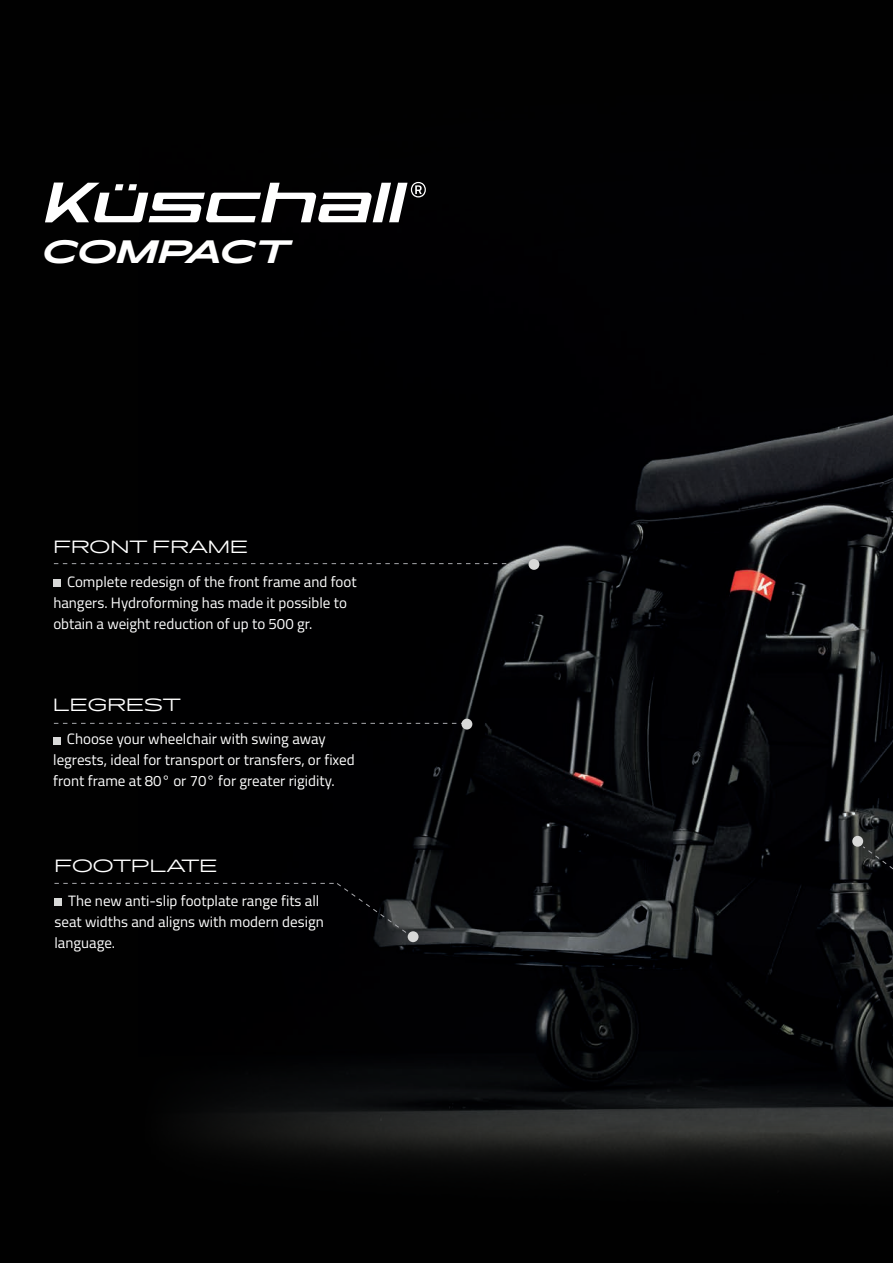
<style>
.page{position:relative;width:893px;height:1263px;background:#010101}
.page>*{position:absolute;margin:0;border:0;box-sizing:border-box;transform-origin:0 0}
.t1{font:italic 700 31.5px "Pano";letter-spacing:.005em;color:#fff}
.t2{font:300 17.25px "Pano";color:#fff}
.t3{font:15px/21px "Titillium Web";color:#fff}
</style>
<div class="page">
<img style="left:138px;top:181px;width:755px;height:987px">
<svg style="left:54px;top:563px;width:470px;height:1px"></svg>
<div style="left:529px;top:559px;width:10px;height:11px;background:#d8d9d8;border-radius:50%"></div>
<div style="left:53px;top:580px;width:7px;height:7px;background:#d8d9d8"></div>
<div style="left:53px;top:737px;width:7px;height:7px;background:#d8d9d8"></div>
<div style="left:408px;top:931px;width:11px;height:11px;background:#d8d9d8;border-radius:50%"></div>
<svg style="left:54px;top:882px;width:353px;height:52px"></svg>
<svg style="left:54px;top:723px;width:407px;height:1px"></svg>
<div style="left:461px;top:719px;width:11px;height:10px;background:#d8d9d8;border-radius:50%"></div>
<svg style="left:862px;top:845px;width:31px;height:123px"></svg>
<div style="left:852px;top:836px;width:11px;height:11px;background:#d8d9d8;border-radius:50%"></div>
<svg style="left:45px;top:182px;width:381px;height:40px"></svg>
<h1 class="t1" style="left:43px;top:231px;width:249px">COMPACT</h1>
<p class="t2" style="left:53px;top:535px;width:196px">FRONT FRAME</p>
<p class="t3" style="left:53px;top:570px;width:305px;text-indent:14px">Complete redesign of the front frame and foot hangers. Hydroforming has made it possible to obtain a weight reduction of up to 500 gr.</p>
<p class="t2" style="left:53px;top:693px;width:129px">LEGREST</p>
<p class="t3" style="left:53px;top:728px;width:303px;text-indent:14px">Choose your wheelchair with swing away legrests, ideal for transport or transfers, or fixed front frame at 80° or 70° for greater rigidity.</p>
<p class="t2" style="left:54px;top:854px;width:164px">FOOTPLATE</p>
<p class="t3" style="left:54px;top:889px;width:271px;text-indent:14px">The new anti-slip footplate range fits all seat widths and aligns with modern design language.</p>
</div>
